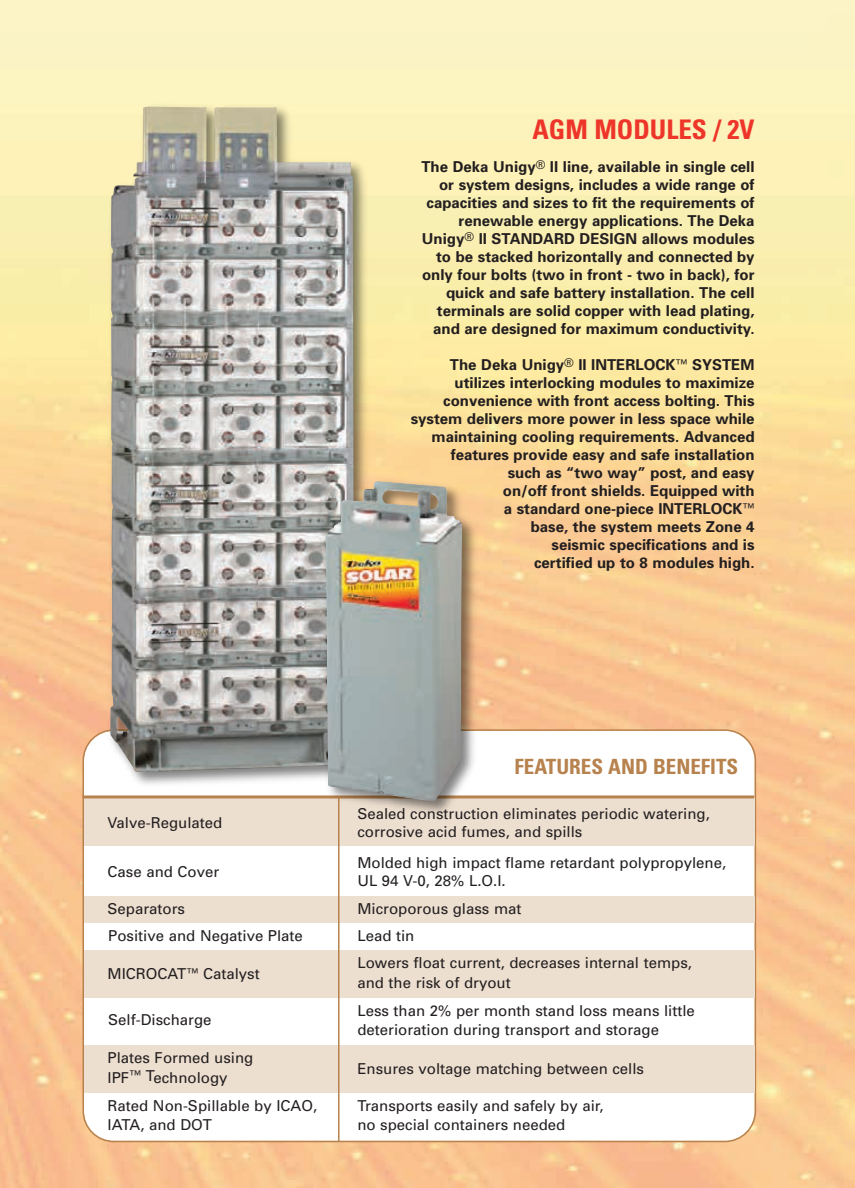
<style>
.page{position:relative;width:855px;height:1188px;background:#fff}
.page>*{position:absolute;margin:0;border:0;box-sizing:border-box;transform-origin:0 0}
.t1{font:700 condensed 27px "Univers";color:#ee3529}
.t2{font:700 condensed 21px "Univers";color:#b7824d}
.t3{font:700 15px/18px "Univers";color:#231f20;text-align:right}
.t4{font:15px/18px "Univers";color:#231f20}
.s1{font-weight:400;font-size:12px}
.s2{font-size:12px}
</style>
<div class="page">
<img style="left:0;top:0;width:854px;height:1187px">
<svg style="left:82px;top:729px;width:674px;height:412px"></svg>
<div style="left:84px;top:797px;width:670px;height:48px;background:#eddfd0"></div>
<div style="left:84px;top:895px;width:670px;height:27px;background:#eddfd0"></div>
<hr style="left:82px;top:795px;width:672px;height:3px;background:#b7824d">
<img style="left:83px;top:56px;width:320px;height:780px">
<img style="left:110px;top:106px;width:244px;height:666px">
<img style="left:253px;top:452px;width:237px;height:373px">
<img style="left:325px;top:480px;width:137px;height:321px">
<div style="left:84px;top:950px;width:670px;height:47px;background:#eddfd0"></div>
<div style="left:84px;top:1044px;width:670px;height:48px;background:#eddfd0"></div>
<hr style="left:338px;top:796px;width:1px;height:345px;background:#b7824d">
<p class="t1" style="left:532px;top:119px;width:224px">AGM MODULES / 2V</p>
<p class="t3" style="left:421px;top:159px;width:335px">The Deka Unigy<sup>®</sup> II line, available in single cell or system designs, includes a wide range of capacities and sizes to fit the requirements of renewable energy applications. The Deka Unigy<sup>®</sup> II STANDARD DESIGN allows modules to be stacked horizontally and connected by only four bolts (two in front - two in back), for quick and safe battery installation. The cell terminals are solid copper with lead plating, and are designed for maximum conductivity.</p>
<p class="t3" style="left:411px;top:357px;width:345px">The Deka Unigy<sup>®</sup> II INTERLOCK<span class="s1">™</span> SYSTEM utilizes interlocking modules to maximize convenience with front access bolting. This system delivers more power in less space while maintaining cooling requirements. Advanced features provide easy and safe installation<br>such as “two way” post, and easy<br>on/off front shields. Equipped with<br>a standard one-piece INTERLOCK<sup>™<br></sup>base, the system meets Zone 4<br>seismic specifications and is<br>certified up to 8 modules high.</p>
<p class="t2" style="left:514px;top:758px;width:225px">FEATURES AND BENEFITS</p>
<p class="t4" style="left:108px;top:815px;width:116px">Valve-Regulated</p>
<p class="t4" style="left:357px;top:806px;width:354px">Sealed construction eliminates periodic watering, corrosive acid fumes, and spills</p>
<p class="t4" style="left:108px;top:864px;width:113px">Case and Cover</p>
<p class="t4" style="left:357px;top:855px;width:370px">Molded high impact flame retardant polypropylene,<br>UL 94 V-0, 28% L.O.I.</p>
<p class="t4" style="left:108px;top:900px;width:79px">Separators</p>
<p class="t4" style="left:357px;top:900px;width:166px">Microporous glass mat</p>
<p class="t4" style="left:108px;top:927px;width:196px">Positive and Negative Plate</p>
<p class="t4" style="left:357px;top:927px;width:59px">Lead tin</p>
<p class="t4" style="left:108px;top:965px;width:154px">MICROCAT<span class="s2">™</span> Catalyst</p>
<p class="t4" style="left:357px;top:954px;width:336px;line-height:19.5px">Lowers float current, decreases internal temps, and the risk of dryout</p>
<p class="t4" style="left:108px;top:1011px;width:105px">Self-Discharge</p>
<p class="t4" style="left:357px;top:1001px;width:339px;line-height:19.5px">Less than 2% per month stand loss means little deterioration during transport and storage</p>
<p class="t4" style="left:108px;top:1050px;width:147px">Plates Formed using</p>
<p class="t4" style="left:357px;top:1060px;width:288px">Ensures voltage matching between cells</p>
<p class="t4" style="left:108px;top:1064px;width:211px;line-height:27.9px">IPF<sup>™</sup> Technology<br>Rated Non-Spillable by ICAO,</p>
<p class="t4" style="left:357px;top:1097px;width:248px">Transports easily and safely by air,</p>
<p class="t4" style="left:108px;top:1116px;width:106px">IATA, and DOT</p>
<p class="t4" style="left:357px;top:1116px;width:209px">no special containers needed</p>
</div>
